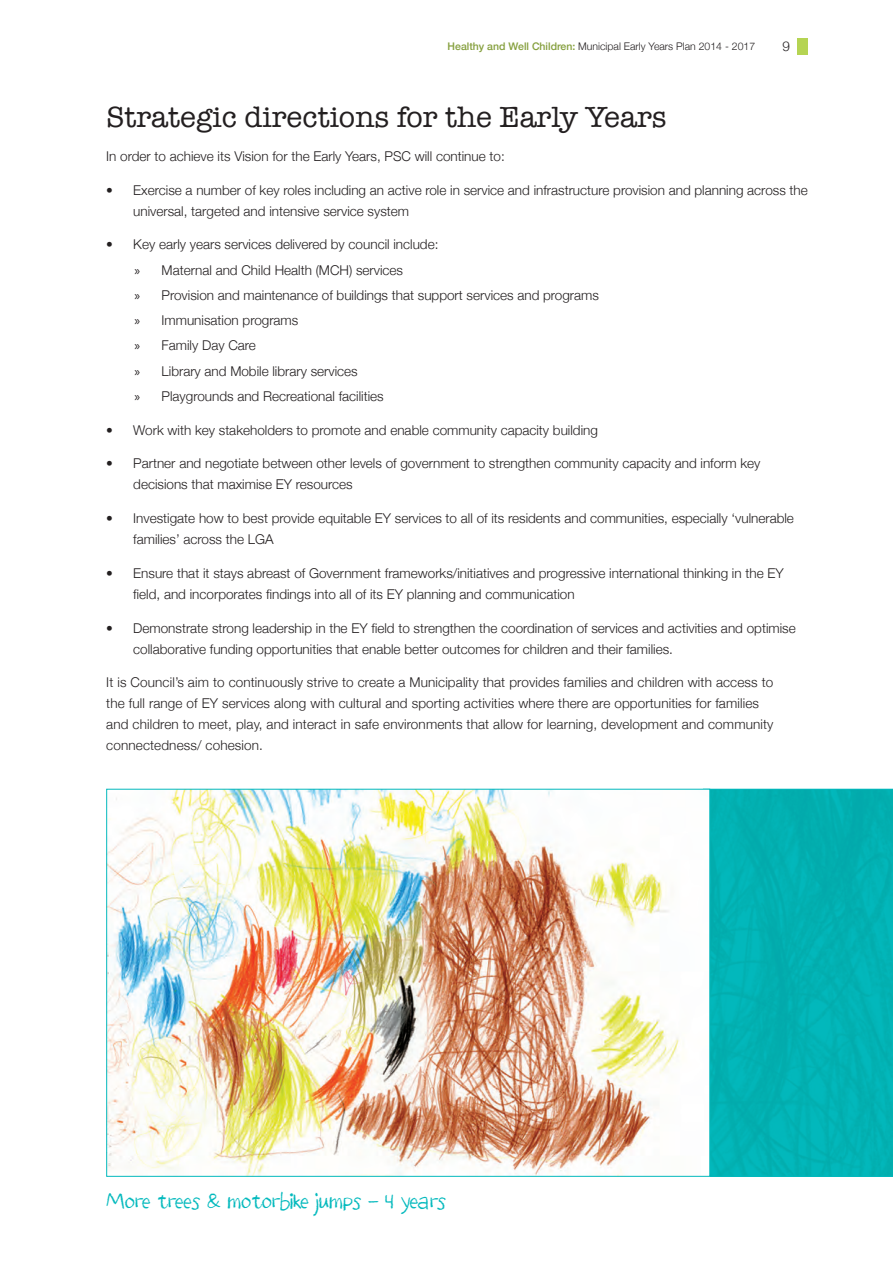
<style>
.page{position:relative;width:893px;height:1263px;background:#fff}
.page>*{position:absolute;margin:0;border:0;box-sizing:border-box;transform-origin:0 0}
.t1{font:30px "American Typewriter";color:#231f20}
.Drawing_title{font:21px "Drawzing";letter-spacing:-.04em;color:#03b9bd}
.Body{font:300 13.5px/21px "Helvetica Neue";color:#231f20}
.t2{font:300 10.5px "Helvetica Neue";color:#231f20}
.s1{font-weight:500;color:#859f3d}
.s2{font-family:"Myriad Pro";font-weight:400}
</style>
<div class="page">
<div style="left:797px;top:38px;width:11px;height:17px;background:#b5d453"></div>
<svg style="left:710px;top:789px;width:183px;height:388px;background:#02b1b2"></svg>
<img style="left:108px;top:791px;width:571px;height:384px">
<p class="t2" style="left:448px;top:38px;width:309px"><span class="s1">Healthy and Well Children:</span> Municipal Early Years Plan 2014 - 2017</p>
<p class="Body" style="left:782px;top:35px;width:9px">9</p>
<h2 class="t1" style="left:106px;top:94px;width:562px">Strategic directions for the Early Years</h2>
<p class="Body" style="left:106px;top:145px;width:400px">In order to achieve its Vision for the Early Years, PSC will continue to:</p>
<p class="Body" style="left:133px;top:178px;width:676px;text-indent:-27px">• Exercise a number of key roles including an active role in service and infrastructure provision and planning across the universal, targeted and intensive service system</p>
<p class="Body" style="left:106px;top:233px;width:334px">• Key early years services delivered by council include:</p>
<p class="Body" style="left:135px;top:258px;width:270px"><span class="s2">»</span> Maternal and Child Health (MCH) services</p>
<p class="Body" style="left:135px;top:284px;width:466px"><span class="s2">»</span> Provision and maintenance of buildings that support services and programs</p>
<p class="Body" style="left:135px;top:309px;width:165px"><span class="s2">»</span> Immunisation programs</p>
<p class="Body" style="left:135px;top:334px;width:123px"><span class="s2">»</span> Family Day Care</p>
<p class="Body" style="left:135px;top:359px;width:225px"><span class="s2">»</span> Library and Mobile library services</p>
<p class="Body" style="left:135px;top:385px;width:251px"><span class="s2">»</span> Playgrounds and Recreational facilities</p>
<p class="Body" style="left:106px;top:418px;width:493px">• Work with key stakeholders to promote and enable community capacity building</p>
<p class="Body" style="left:133px;top:452px;width:629px;text-indent:-27px">• Partner and negotiate between other levels of government to strengthen community capacity and inform key decisions that maximise EY resources</p>
<p class="Body" style="left:133px;top:507px;width:662px;text-indent:-27px">• Investigate how to best provide equitable EY services to all of its residents and communities, especially ‘vulnerable families’ across the LGA</p>
<p class="Body" style="left:133px;top:562px;width:652px;text-indent:-27px">• Ensure that it stays abreast of Government frameworks/initiatives and progressive international thinking in the EY field, and incorporates findings into all of its EY planning and communication</p>
<p class="Body" style="left:133px;top:617px;width:664px;text-indent:-27px">• Demonstrate strong leadership in the EY field to strengthen the coordination of services and activities and optimise collaborative funding opportunities that enable better outcomes for children and their families.</p>
<p class="Body" style="left:106px;top:671px;width:669px">It is Council’s aim to continuously strive to create a Municipality that provides families and children with access to the full range of EY services along with cultural and sporting activities where there are opportunities for families and children to meet, play, and interact in safe environments that allow for learning, development and community connectedness/ cohesion.</p>
<p class="Drawing_title" style="left:106px;top:1188px;width:341px">More trees &amp; motorbike jumps - 4 years</p>
</div>
